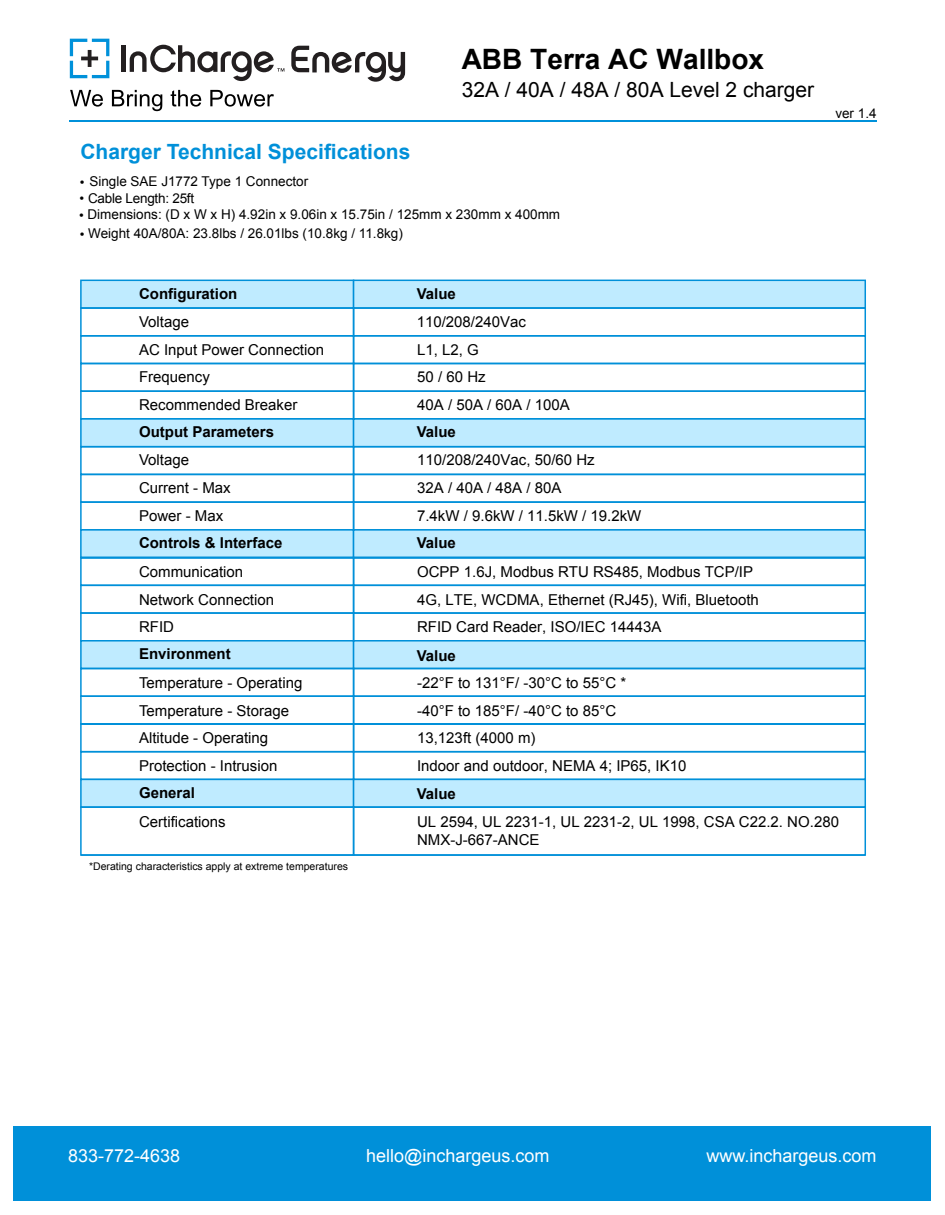
<style>
.page{position:relative;width:945px;height:1215px;background:#fff}
.page>*{position:absolute;margin:0;border:0;box-sizing:border-box;transform-origin:0 0}
.t1{font:700 28.05px "Arial";color:#000}
.t2{font:700 21px "Arial";color:#0090d9}
.t3{font:21px "Arial";color:#000}
.t4{font:18px "Arial";color:#fff}
.t5{font:15px/27.6px "Arial";color:#000}
.t6{font:700 15px "Arial";color:#000}
.t7{font:13.5px "Arial";color:#000}
.t8{font:13.5px "Arial";letter-spacing:-.02em;color:#000}
.t9{font:10.5px "Arial";color:#000}
</style>
<div class="page">
<hr style="left:69px;top:120px;width:807px;height:2px;background:#0091da">
<svg style="left:70px;top:90px;width:33px;height:17px"></svg>
<svg style="left:112px;top:90px;width:50px;height:21px"></svg>
<svg style="left:171px;top:90px;width:30px;height:17px"></svg>
<svg style="left:210px;top:90px;width:64px;height:17px"></svg>
<svg style="left:70px;top:39px;width:39px;height:39px"></svg>
<svg style="left:130px;top:45px;width:154px;height:36px"></svg>
<div style="left:121px;top:45px;width:5px;height:27px;background:#231f20"></div>
<svg style="left:291px;top:46px;width:114px;height:36px"></svg>
<div style="left:14px;top:1126px;width:917px;height:75px;background:#0090d9"></div>
<div style="left:80px;top:280px;width:274px;height:29px;background:#bfebff;border:2px solid #0090d9"></div>
<div style="left:353px;top:280px;width:513px;height:29px;background:#bfebff;border:2px solid #0090d9"></div>
<div style="left:80px;top:307px;width:274px;height:30px;border:2px solid #0090d9"></div>
<div style="left:353px;top:307px;width:513px;height:30px;border:2px solid #0090d9"></div>
<div style="left:80px;top:335px;width:274px;height:29px;border:2px solid #0090d9"></div>
<div style="left:353px;top:335px;width:513px;height:29px;border:2px solid #0090d9"></div>
<div style="left:80px;top:363px;width:274px;height:29px;border:2px solid #0090d9"></div>
<div style="left:353px;top:363px;width:513px;height:29px;border:2px solid #0090d9"></div>
<div style="left:80px;top:390px;width:274px;height:30px;border:2px solid #0090d9"></div>
<div style="left:353px;top:390px;width:513px;height:30px;border:2px solid #0090d9"></div>
<div style="left:80px;top:418px;width:274px;height:29px;background:#bfebff;border:2px solid #0090d9"></div>
<div style="left:353px;top:418px;width:513px;height:29px;background:#bfebff;border:2px solid #0090d9"></div>
<div style="left:80px;top:446px;width:274px;height:29px;border:2px solid #0090d9"></div>
<div style="left:353px;top:446px;width:513px;height:29px;border:2px solid #0090d9"></div>
<div style="left:80px;top:474px;width:274px;height:29px;border:2px solid #0090d9"></div>
<div style="left:353px;top:474px;width:513px;height:29px;border:2px solid #0090d9"></div>
<div style="left:80px;top:501px;width:274px;height:30px;border:2px solid #0090d9"></div>
<div style="left:353px;top:501px;width:513px;height:30px;border:2px solid #0090d9"></div>
<div style="left:80px;top:529px;width:274px;height:29px;background:#bfebff;border:2px solid #0090d9"></div>
<div style="left:353px;top:529px;width:513px;height:29px;background:#bfebff;border:2px solid #0090d9"></div>
<div style="left:80px;top:557px;width:274px;height:29px;border:2px solid #0090d9"></div>
<div style="left:353px;top:557px;width:513px;height:29px;border:2px solid #0090d9"></div>
<div style="left:80px;top:585px;width:274px;height:29px;border:2px solid #0090d9"></div>
<div style="left:353px;top:585px;width:513px;height:29px;border:2px solid #0090d9"></div>
<div style="left:80px;top:612px;width:274px;height:30px;border:2px solid #0090d9"></div>
<div style="left:353px;top:612px;width:513px;height:30px;border:2px solid #0090d9"></div>
<div style="left:80px;top:640px;width:274px;height:29px;background:#bfebff;border:2px solid #0090d9"></div>
<div style="left:353px;top:640px;width:513px;height:29px;background:#bfebff;border:2px solid #0090d9"></div>
<div style="left:80px;top:668px;width:274px;height:29px;border:2px solid #0090d9"></div>
<div style="left:353px;top:668px;width:513px;height:29px;border:2px solid #0090d9"></div>
<div style="left:80px;top:695px;width:274px;height:30px;border:2px solid #0090d9"></div>
<div style="left:353px;top:695px;width:513px;height:30px;border:2px solid #0090d9"></div>
<div style="left:80px;top:723px;width:274px;height:29px;border:2px solid #0090d9"></div>
<div style="left:353px;top:723px;width:513px;height:29px;border:2px solid #0090d9"></div>
<div style="left:80px;top:751px;width:274px;height:29px;border:2px solid #0090d9"></div>
<div style="left:353px;top:751px;width:513px;height:29px;border:2px solid #0090d9"></div>
<div style="left:80px;top:779px;width:274px;height:29px;background:#bfebff;border:2px solid #0090d9"></div>
<div style="left:353px;top:779px;width:513px;height:29px;background:#bfebff;border:2px solid #0090d9"></div>
<div style="left:80px;top:806px;width:274px;height:50px;border:2px solid #0090d9"></div>
<div style="left:353px;top:806px;width:513px;height:50px;border:2px solid #0090d9"></div>
<hr style="left:81px;top:854px;width:273px;height:2px;background:#0090d9">
<hr style="left:354px;top:854px;width:511px;height:2px;background:#0090d9">
<h2 class="t2" style="left:80px;top:138px;width:331px">Charger Technical Specifications</h2>
<p class="t7" style="left:80px;top:172px;width:230px">• Single SAE J1772 Type 1 Connector</p>
<p class="t8" style="left:80px;top:190px;width:116px">• Cable Length: 25ft</p>
<h1 class="t1" style="left:462px;top:41px;width:304px">ABB Terra AC Wallbox</h1>
<h2 class="t3" style="left:462px;top:75px;width:354px">32A / 40A / 48A / 80A Level 2 charger</h2>
<p class="t7" style="left:79px;top:205px;width:482px">• Dimensions: (D x W x H) 4.92in x 9.06in x 15.75in / 125mm x 230mm x 400mm</p>
<p class="t7" style="left:80px;top:225px;width:324px">• Weight 40A/80A: 23.8lbs / 26.01lbs (10.8kg / 11.8kg)</p>
<p class="t6" style="left:139px;top:284px;width:100px">Configuration</p>
<p class="t6" style="left:417px;top:284px;width:41px">Value</p>
<p class="t5" style="left:139px;top:308px;width:52px">Voltage</p>
<p class="t5" style="left:139px;top:336px;width:187px">AC Input Power Connection<br>Frequency<br>Recommended Breaker</p>
<p class="t6" style="left:139px;top:422px;width:137px">Output Parameters</p>
<p class="t5" style="left:139px;top:446px;width:93px">Voltage<br>Current - Max<br>Power - Max</p>
<p class="t6" style="left:139px;top:533px;width:145px">Controls &amp; Interface</p>
<p class="t5" style="left:139px;top:559px;width:137px">Communication<br>Network Connection<br>RFID</p>
<p class="t6" style="left:139px;top:644px;width:93px">Environment</p>
<p class="t5" style="left:139px;top:670px;width:165px">Temperature - Operating<br>Temperature - Storage<br>Altitude - Operating<br>Protection - Intrusion</p>
<p class="t5" style="left:417px;top:308px;width:111px">110/208/240Vac</p>
<p class="t5" style="left:417px;top:336px;width:63px">L1, L2, G</p>
<p class="t5" style="left:417px;top:363px;width:70px">50 / 60 Hz</p>
<p class="t5" style="left:417px;top:391px;width:154px">40A / 50A / 60A / 100A</p>
<p class="t6" style="left:417px;top:422px;width:41px">Value</p>
<p class="t5" style="left:417px;top:446px;width:226px">110/208/240Vac, 50/60 Hz<br>32A / 40A / 48A / 80A<br>7.4kW / 9.6kW / 11.5kW / 19.2kW</p>
<p class="t6" style="left:417px;top:533px;width:41px">Value</p>
<p class="t5" style="left:417px;top:559px;width:343px">OCPP 1.6J, Modbus RTU RS485, Modbus TCP/IP<br>4G, LTE, WCDMA, Ethernet (RJ45), Wifi, Bluetooth<br>RFID Card Reader, ISO/IEC 14443A</p>
<p class="t6" style="left:417px;top:646px;width:41px">Value</p>
<p class="t5" style="left:417px;top:670px;width:271px">-22°F to 131°F/ -30°C to 55°C *<br>-40°F to 185°F/ -40°C to 85°C<br>13,123ft (4000 m)<br>Indoor and outdoor, NEMA 4; IP65, IK10</p>
<p class="t6" style="left:139px;top:783px;width:57px">General</p>
<p class="t6" style="left:417px;top:784px;width:41px">Value</p>
<p class="t7" style="left:835px;top:105px;width:43px">ver 1.4</p>
<p class="t5" style="left:139px;top:808px;width:88px">Certifications</p>
<p class="t9" style="left:89px;top:859px;width:261px">*Derating characteristics apply at extreme temperatures</p>
<p class="t5" style="left:417px;top:813px;width:423px;line-height:18px">UL 2594, UL 2231-1, UL 2231-2, UL 1998, CSA C22.2. NO.280<br>NMX-J-667-ANCE</p>
<p class="t4" style="left:68px;top:1144px;width:114px">833-772-4638</p>
<p class="t4" style="left:366px;top:1144px;width:185px">hello@inchargeus.com</p>
<p class="t4" style="left:706px;top:1144px;width:172px">www.inchargeus.com</p>
</div>
